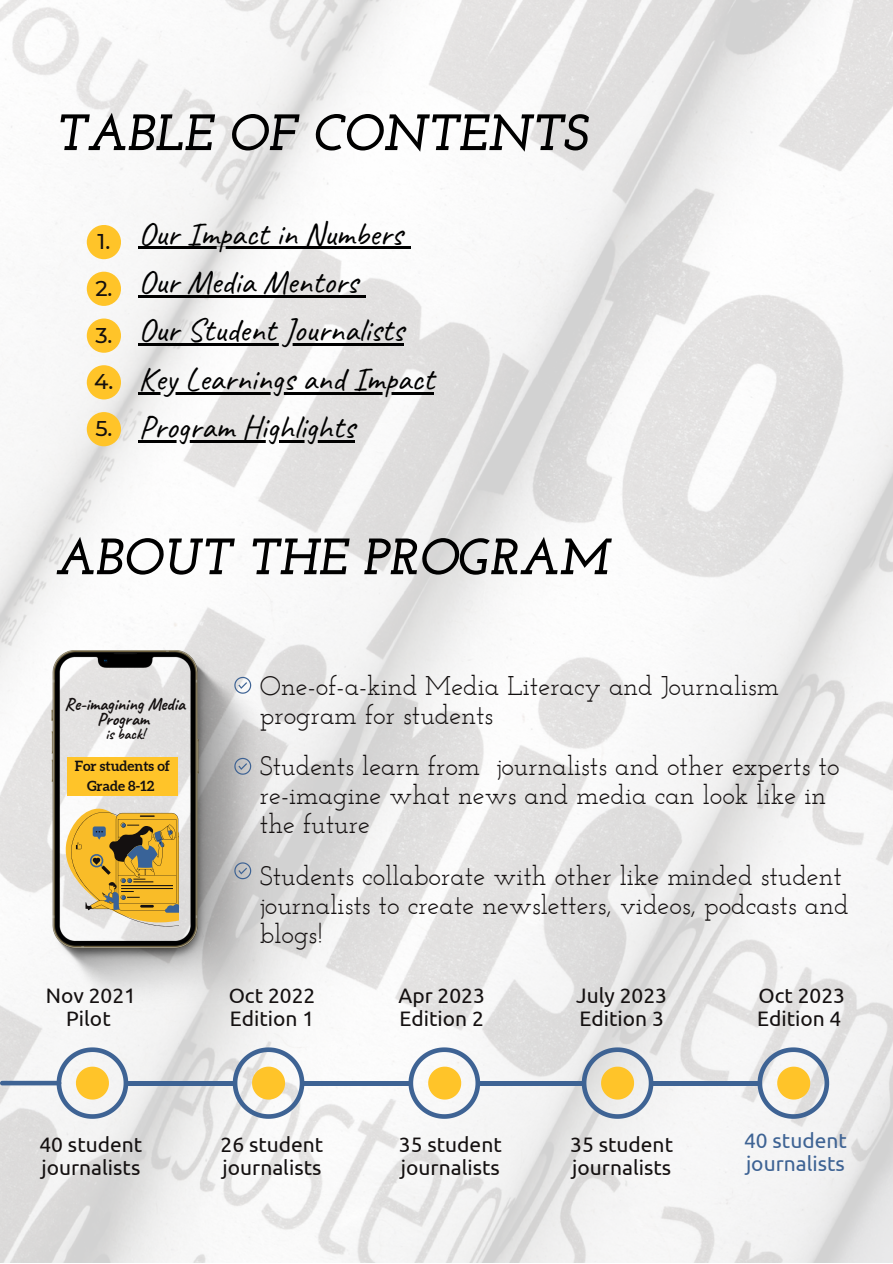
<style>
.page{position:relative;width:893px;height:1264px;background:#fff}
.page>*{position:absolute;margin:0;border:0;box-sizing:border-box;transform-origin:0 0}
.t1{font:italic 700 51px "Josefin Slab";color:#000}
.t2{font:33px "Caveat";color:#000}
.t3{font:27px/29.2px "Josefin Slab";color:#141010}
.t4{font:500 21.3px "Montserrat";color:#141010}
.t5{font:21px/23px "Ubuntu";color:#141010}
.t6{font:21px/23px "Ubuntu";color:#3e6394}
.t7{font:700 17.7px/15.8px "Caveat";color:#141010;text-align:center}
.t8{font:700 14.85px "Caveat";color:#141010}
.t9{font:700 13.95px/20px "Aleo";color:#141010;text-align:center}
</style>
<div class="page">
<img style="left:0;top:0;width:892px;height:1262px">
<hr style="left:138px;top:247px;width:264px;height:2px;background:#000">
<svg style="left:402px;top:247px;width:8px;height:2px"></svg>
<hr style="left:138px;top:295px;width:220px;height:2px;background:#000">
<svg style="left:358px;top:295px;width:8px;height:2px"></svg>
<hr style="left:138px;top:343px;width:265px;height:3px;background:#000">
<hr style="left:138px;top:392px;width:296px;height:2px;background:#000">
<hr style="left:138px;top:440px;width:216px;height:2px;background:#000">
<div style="left:87px;top:225px;width:34px;height:34px;background:#ffc429;border-radius:50%"></div>
<div style="left:87px;top:412px;width:34px;height:34px;background:#ffc429;border-radius:50%"></div>
<div style="left:87px;top:318px;width:34px;height:35px;background:#ffc429;border-radius:50%"></div>
<div style="left:87px;top:272px;width:34px;height:34px;background:#ffc429;border-radius:50%"></div>
<div style="left:87px;top:365px;width:34px;height:34px;background:#ffc429;border-radius:50%"></div>
<img style="left:48px;top:650px;width:231px;height:364px">
<svg style="left:234px;top:677px;width:17px;height:16px"></svg>
<svg style="left:234px;top:758px;width:17px;height:16px"></svg>
<svg style="left:234px;top:862px;width:17px;height:17px"></svg>
<div style="left:67px;top:757px;width:111px;height:38px;background:#ffc429"></div>
<svg style="left:63px;top:807px;width:116px;height:119px;background:#d0ae59"></svg>
<svg style="left:581px;top:1047px;width:72px;height:71px"></svg>
<div style="left:480px;top:1080px;width:104px;height:5px;background:#3e6394"></div>
<svg style="left:757px;top:1047px;width:71px;height:71px"></svg>
<div style="left:651px;top:1080px;width:108px;height:5px;background:#3e6394"></div>
<svg style="left:233px;top:1047px;width:71px;height:71px"></svg>
<svg style="left:0;top:1047px;width:128px;height:71px"></svg>
<div style="left:126px;top:1080px;width:109px;height:5px;background:#3e6394"></div>
<svg style="left:408px;top:1047px;width:72px;height:71px"></svg>
<div style="left:303px;top:1080px;width:108px;height:5px;background:#3e6394"></div>
<p class="t1" style="left:55px;top:112px;width:533px">TABLE OF CONTENTS</p>
<p class="t4" style="left:97px;top:228px;width:14px">1.</p>
<p class="t4" style="left:95px;top:275px;width:19px">2.</p>
<p class="t4" style="left:95px;top:322px;width:19px">3.</p>
<p class="t4" style="left:94px;top:368px;width:21px">4.</p>
<p class="t4" style="left:95px;top:415px;width:19px">5.</p>
<p class="t2" style="left:138px;top:213px;width:265px">Our Impact in Numbers</p>
<p class="t2" style="left:138px;top:261px;width:221px">Our Media Mentors</p>
<p class="t2" style="left:138px;top:309px;width:267px">Our Student Journalists</p>
<p class="t2" style="left:138px;top:358px;width:297px">Key Learnings and Impact</p>
<p class="t2" style="left:138px;top:406px;width:218px">Program Highlights</p>
<p class="t1" style="left:55px;top:536px;width:555px">ABOUT THE PROGRAM</p>
<p class="t7" style="left:65px;top:695px;width:121px">Re-imagining Media<br>Program</p>
<p class="t8" style="left:105px;top:725px;width:41px">is back!</p>
<p class="t9" style="left:75px;top:755px;width:97px">For students of<br>Grade 8-12</p>
<p class="t5" style="left:46px;top:983px;width:92px">Nov 2021</p>
<p class="t5" style="left:66px;top:1006px;width:46px">Pilot</p>
<p class="t3" style="left:260px;top:673px;width:521px">One-of-a-kind Media Literacy and Journalism program for students</p>
<p class="t3" style="left:260px;top:753px;width:581px">Students learn from journalists and other experts to re-imagine what news and media can look like in the future</p>
<p class="t3" style="left:260px;top:863px;width:590px">Students collaborate with other like minded student journalists to create newsletters, videos, podcasts and blogs!</p>
<p class="t5" style="left:229px;top:983px;width:88px">Oct 2022</p>
<p class="t5" style="left:230px;top:1006px;width:86px">Edition 1</p>
<p class="t5" style="left:398px;top:983px;width:88px">Apr 2023</p>
<p class="t5" style="left:399px;top:1006px;width:86px">Edition 2</p>
<p class="t5" style="left:576px;top:983px;width:92px">July 2023</p>
<p class="t5" style="left:579px;top:1006px;width:86px">Edition 3</p>
<p class="t5" style="left:758px;top:983px;width:88px">Oct 2023</p>
<p class="t5" style="left:757px;top:1006px;width:86px">Edition 4</p>
<p class="t5" style="left:39px;top:1132px;width:104px">40 student journalists</p>
<p class="t5" style="left:220px;top:1132px;width:104px">26 student journalists</p>
<p class="t5" style="left:399px;top:1132px;width:104px">35 student journalists</p>
<p class="t5" style="left:570px;top:1132px;width:104px">35 student journalists</p>
<p class="t6" style="left:744px;top:1128px;width:104px">40 student journalists</p>
</div>
